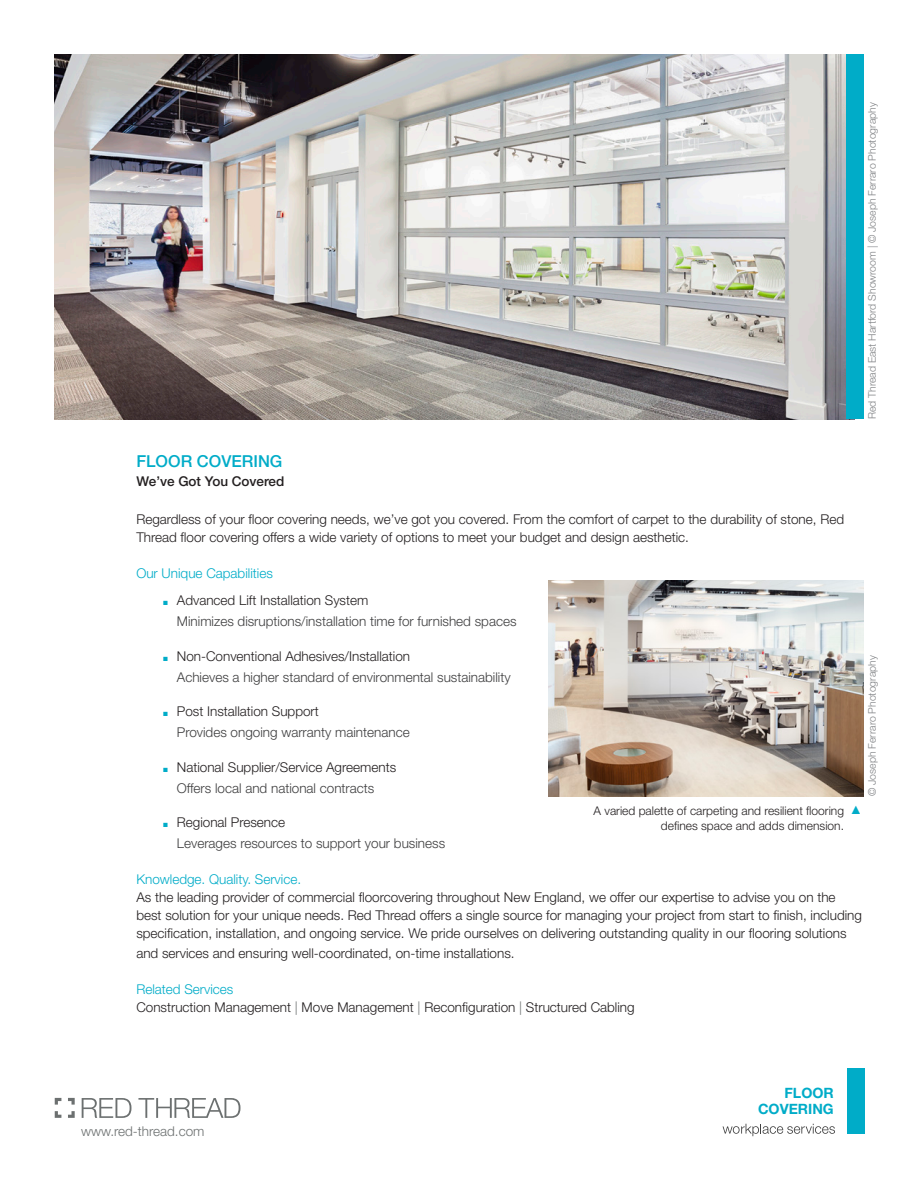
<style>
.page{position:relative;width:918px;height:1188px;background:#fff}
.page>*{position:absolute;margin:0;border:0;box-sizing:border-box;transform-origin:0 0}
.t1{font:500 16.5px "Helvetica Neue LT Std";color:#00acc8}
.t2{font:700 14.25px "Helvetica Neue LT Pro";color:#00acc8}
.t3{font:300 13.5px/18px "Helvetica Neue LT Std";color:#231f20}
.t4{font:300 13.5px/21px "Helvetica Neue LT Std";color:#3e3e3f}
.t5{font:300 13.5px "Helvetica Neue LT Std";color:#00acc8}
.t6{font:500 13.5px "Helvetica Neue LT Std";color:#231f20}
.t7{font:300 13.5px "Helvetica Neue LT Std";color:#6c7070}
.t8{font:300 12px/15px "Helvetica Neue LT Std";color:#231f20;text-align:right}
.t9{font:12px "Arial Narrow";color:#00acc8}
.t10{font:300 10.5px "Helvetica Neue LT Std";color:#808285}
.s1{font-style:italic}
.s2{font-family:"Arial Narrow";font-weight:400;font-size:9px;color:#00acc8}
.s3{color:#231f20}
.s4{color:#3e3e3f}
.s5{color:#6c7070}
</style>
<div class="page">
<img style="left:55px;top:55px;width:791px;height:364px">
<svg style="left:723px;top:1124px;width:112px;height:12px"></svg>
<div style="left:847px;top:1068px;width:18px;height:66px;background:#00acc8"></div>
<svg style="left:55px;top:1098px;width:6px;height:7px"></svg>
<svg style="left:55px;top:1111px;width:6px;height:7px"></svg>
<svg style="left:68px;top:1098px;width:7px;height:7px"></svg>
<svg style="left:68px;top:1111px;width:7px;height:7px"></svg>
<svg style="left:82px;top:1098px;width:49px;height:20px"></svg>
<svg style="left:138px;top:1098px;width:102px;height:20px"></svg>
<div style="left:846px;top:55px;width:18px;height:364px;background:#00acc8"></div>
<img style="left:548px;top:580px;width:316px;height:216px">
<p class="t10" style="left:866px;top:419px;width:318px;rotate:-90deg">Red Thread East Hartford Showroom | <span class="s1">©</span> Joseph Ferraro Photography</p>
<p class="t1" style="left:136px;top:451px;width:148px">FLOOR COVERING</p>
<p class="t6" style="left:136px;top:473px;width:150px">We’ve Got You Covered</p>
<p class="t3" style="left:136px;top:510px;width:709px">Regardless of your floor covering needs, we’ve got you covered. From the comfort of carpet to the durability of stone, Red<br>Thread floor covering offers a wide variety of options to meet your budget and design aesthetic.</p>
<p class="t5" style="left:136px;top:565px;width:138px">Our Unique Capabilities</p>
<p class="t4" style="left:177px;top:590px;width:341px;text-indent:-14px"><span class="s2">■</span> <span class="s3">Advanced Lift Installation System<br></span>Minimizes disruptions/installation time for furnished spaces</p>
<p class="t4" style="left:177px;top:645px;width:335px;text-indent:-14px"><span class="s2">■</span> <span class="s3">Non-Conventional Adhesives/Installation<br></span>Achieves a higher standard of environmental sustainability</p>
<p class="t4" style="left:177px;top:701px;width:234px;text-indent:-14px"><span class="s2">■</span> <span class="s3">Post Installation Support<br></span>Provides ongoing warranty maintenance</p>
<p class="t3" style="left:177px;top:756px;width:221px;line-height:21px;text-indent:-14px"><span class="s2">■</span> National Supplier/Service Agreements<br><span class="s4">Offers local and national contracts</span></p>
<p class="t4" style="left:177px;top:812px;width:270px;text-indent:-14px"><span class="s2">■</span> <span class="s3">Regional Presence<br></span>Leverages resources to support your business</p>
<p class="t5" style="left:136px;top:871px;width:166px">Knowledge. Quality. Service.</p>
<p class="t3" style="left:136px;top:888px;width:727px">As the leading provider of commercial floorcovering throughout New England, we offer our expertise to advise you on the best solution for your unique needs. Red Thread offers a single source for managing your project from start to finish, including specification, installation, and ongoing service. We pride ourselves on delivering outstanding quality in our flooring solutions</p>
<p class="t3" style="left:136px;top:944px;width:380px">and services and ensuring well-coordinated, on-time installations.</p>
<p class="t5" style="left:136px;top:981px;width:99px">Related Services</p>
<p class="t3" style="left:136px;top:998px;width:500px">Construction Management <span class="s5">|</span> Move Management <span class="s5">|</span> Reconfiguration <span class="s5">|</span> Structured Cabling</p>
<p class="t10" style="left:866px;top:796px;width:142px;rotate:-90deg"><span class="s1">©</span> Joseph Ferraro Photography</p>
<p class="t8" style="left:594px;top:803px;width:252px">A varied palette of carpeting and resilient flooring defines space and adds dimension.</p>
<p class="t9" style="left:852px;top:800px;width:13px">▲</p>
<p class="t7" style="left:81px;top:1123px;width:125px">www.red-thread.com</p>
<p class="t2" style="left:784px;top:1084px;width:51px">FLOOR</p>
<p class="t2" style="left:758px;top:1100px;width:77px">COVERING</p>
</div>
